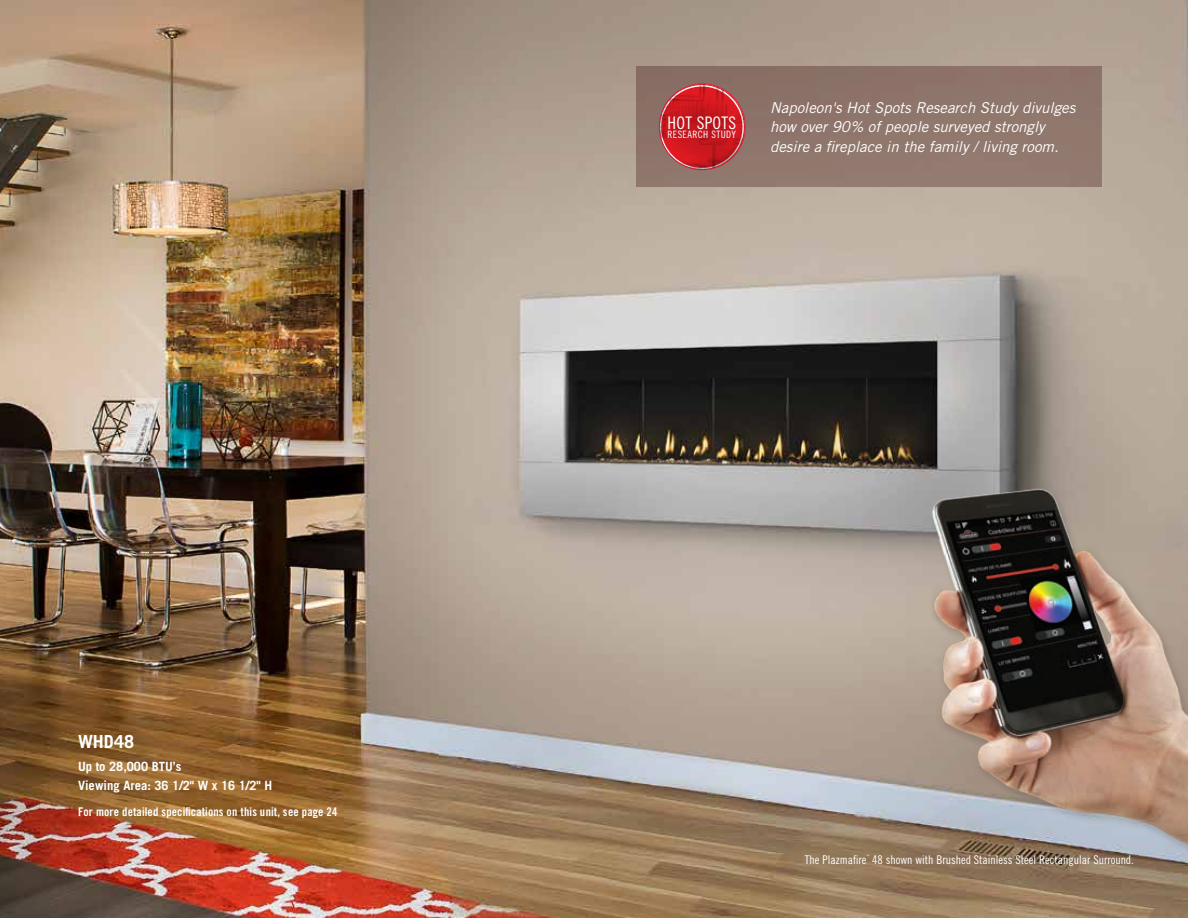
<style>
.page{position:relative;width:1188px;height:918px;background:#fff}
.page>*{position:absolute;margin:0;border:0;box-sizing:border-box;transform-origin:0 0}
.t1{font:700 18px "Trade Gothic LT Std";color:#fff}
.t2{font:17.25px "Trade Gothic LT Std Cn 18";letter-spacing:.02em;color:#fff}
.t3{font:italic 15px/19.5px "Trade Gothic LT Std";color:#fff}
.t4{font:700 12.75px/18.6px "Trade Gothic LT Std";color:#fff}
.t5{font:12px "Trade Gothic LT Std Cn 18";color:#fff}
.t6{font:12px "Trade Gothic LT Std Bd Cn 20";letter-spacing:.01em;color:#fff}
.t7{font:10.2px "Trade Gothic LT Std Cn 18";letter-spacing:.04em;color:#fff}
.t8{font:3px "Trade Gothic LT Std Cn 18";color:#fff}
</style>
<div class="page">
<img style="left:0;top:0;width:1188px;height:918px">
<hr style="left:1128px;top:873px;width:1px;height:45px;background:#3e3e3f">
<div style="left:636px;top:67px;width:466px;height:120px;background:#8f766c"></div>
<img style="left:659px;top:84px;width:86px;height:86px;border-radius:43px">
<svg style="left:661px;top:87px;width:81px;height:81px;background:#c8181f"></svg>
<svg style="left:959px;top:349px;width:7px;height:7px"></svg>
<img style="left:853px;top:411px;width:335px;height:447px">
<p class="t1" style="left:78px;top:731px;width:58px">WHD48</p>
<p class="t4" style="left:78px;top:757px;width:196px">Up to 28,000 BTU’s<br>Viewing Area: 36 1/2" W x 16 1/2" H</p>
<p class="t6" style="left:78px;top:804px;width:261px">For more detailed specifications on this unit, see page 24</p>
<p class="t2" style="left:667px;top:113px;width:70px">HOT SPOTS</p>
<p class="t7" style="left:667px;top:128px;width:70px">RESEARCH STUDY</p>
<p class="t3" style="left:770px;top:98px;width:307px">Napoleon's Hot Spots Research Study divulges how over 90% of people surveyed strongly desire a fireplace in the family / living room.</p>
<p class="t5" style="left:805px;top:853px;width:63px">The Plazmafire</p>
<p class="t8" style="left:866px;top:854px;width:4px">™</p>
<p class="t5" style="left:872px;top:853px;width:263px">48 shown with Brushed Stainless Steel Rectangular Surround.</p>
</div>
